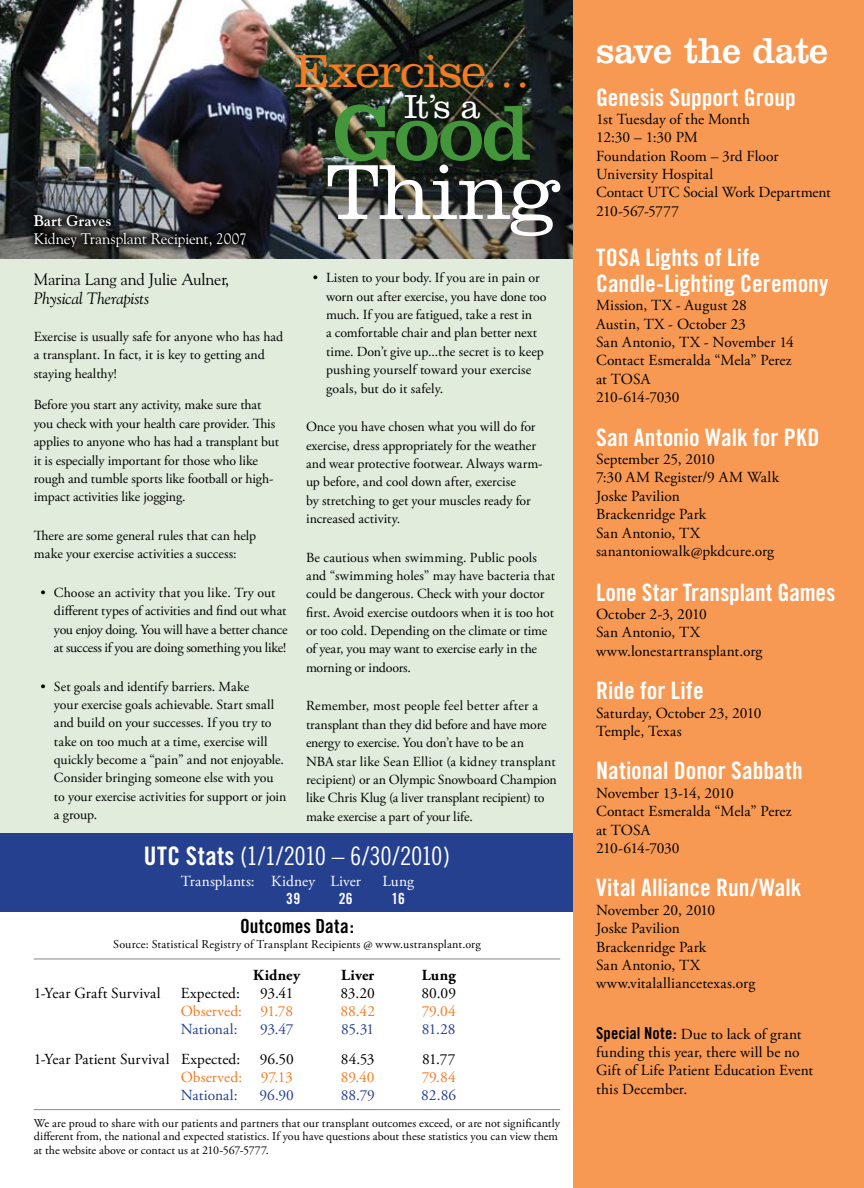
<style>
.page{position:relative;width:864px;height:1188px;background:#fff}
.page>*{position:absolute;margin:0;border:0;box-sizing:border-box;transform-origin:0 0}
.t1{font:300 81px "Clarendon";letter-spacing:-.015em;color:#fff}
.t2{font:81px "Clarendon";color:#439639}
.t3{font:300 48px "Clarendon";letter-spacing:-.025em;color:#f47b20}
.t4{font:37.5px "Clarendon";letter-spacing:-.015em;color:#fff}
.t5{font:300 34.5px "Clarendon";color:#fff}
.t6{font:25.5px "Trade Gothic Cond Eighteen";letter-spacing:-.05em;color:#fff}
.t7{font:24px/25.5px "Trade Gothic Bold Cond Twenty";color:#fff}
.t8{font:19.5px "Trade Gothic Bold Cond Twenty";letter-spacing:.005em;color:#000}
.t9{font:16.5px "Goudy Old Style BT";letter-spacing:-.01em;color:#000}
.t10{font:italic 16.5px "Goudy Old Style BT";letter-spacing:-.01em;color:#000}
.t11{font:15.3px/18.3px "Adobe Garamond Pro";letter-spacing:.005em;color:#000}
.t12{font:15.3px "Adobe Garamond Pro";letter-spacing:.005em;color:#f47b20}
.t13{font:15.3px "Adobe Garamond Pro";letter-spacing:-.005em;color:#25408f}
.t14{font:15.3px "Goudy Old Style BT";letter-spacing:-.01em;color:#fff}
.t15{font:15.3px "Adobe Garamond Pro";letter-spacing:.01em;color:#fff}
.t16{font:700 15.3px "Adobe Garamond Pro";letter-spacing:.01em;color:#000}
.t17{font:700 15.3px "Goudy";letter-spacing:.005em;color:#fff}
.t18{font:15.3px "Trade Gothic Bold Cond Twenty";color:#fff}
.t19{font:13.8px/18.3px "Adobe Garamond Pro";letter-spacing:-.005em;color:#000}
.t20{font:12px/13.5px "Adobe Garamond Pro";letter-spacing:.005em;color:#000}
.s1{font-family:"Trade Gothic Bold Cond Twenty"}
.s2{font-family:"Trade Gothic Bold Cond Twenty";font-size:16.5px}
</style>
<div class="page">
<div style="left:0;top:831px;width:574px;height:80px;background:#25408f"></div>
<img style="left:0;top:0;width:574px;height:259px">
<div style="left:0;top:259px;width:590px;height:573px;background:#e1ecdc"></div>
<div style="left:574px;top:0;width:290px;height:1188px;background:#f89953"></div>
<hr style="left:34px;top:958px;width:526px;height:2px;background:#939598">
<hr style="left:34px;top:1109px;width:526px;height:1px;background:#939598">
<svg style="left:22px;top:204px;width:231px;height:52px"></svg>
<p class="t17" style="left:34px;top:212px;width:79px">Bart Graves</p>
<p class="t14" style="left:34px;top:230px;width:214px">Kidney Transplant Recipient, 2007</p>
<h2 class="t3" style="left:295px;top:43px;width:237px">Exercise…</h2>
<h3 class="t5" style="left:404px;top:86px;width:78px">It’s a</h3>
<h1 class="t2" style="left:333px;top:85px;width:199px">Good</h1>
<h1 class="t1" style="left:326px;top:145px;width:237px">Thing</h1>
<p class="t9" style="left:34px;top:269px;width:197px">Marina Lang and Julie Aulner,</p>
<p class="t10" style="left:34px;top:289px;width:117px">Physical Therapists</p>
<p class="t19" style="left:34px;top:328px;width:251px">Exercise is usually safe for anyone who has had a transplant. In fact, it is key to getting and staying healthy!</p>
<p class="t19" style="left:34px;top:396px;width:247px">Before you start any activity, make sure that you check with your health care provider. This applies to anyone who has had a transplant but it is especially important for those who like rough and tumble sports like football or high&shy;impact activities like jogging.</p>
<p class="t19" style="left:34px;top:527px;width:224px">There are some general rules that can help make your exercise activities a success:</p>
<p class="t19" style="left:54px;top:584px;width:235px;text-indent:-14px">• Choose an activity that you like. Try out different types of activities and find out what you enjoy doing. You will have a better chance at success if you are doing something you like!</p>
<p class="t19" style="left:54px;top:678px;width:234px;text-indent:-14px">• Set goals and identify barriers. Make<br>your exercise goals achievable. Start small and build on your successes. If you try to take on too much at a time, exercise will quickly become a “pain” and not enjoyable.<br>Consider bringing someone else with you to your exercise activities for support or join a group.</p>
<p class="t19" style="left:326px;top:269px;width:222px;text-indent:-14px">• Listen to your body. If you are in pain or worn out after exercise, you have done too much. If you are fatigued, take a rest in<br>a comfortable chair and plan better next time. Don’t give up...the secret is to keep pushing yourself toward your exercise goals, but do it safely.</p>
<p class="t19" style="left:306px;top:418px;width:238px">Once you have chosen what you will do for exercise, dress appropriately for the weather and wear protective footwear. Always warm&shy;up before, and cool down after, exercise<br>by stretching to get your muscles ready for increased activity.</p>
<p class="t19" style="left:306px;top:549px;width:251px">Be cautious when swimming. Public pools and “swimming holes” may have bacteria that could be dangerous. Check with your doctor first. Avoid exercise outdoors when it is too hot or too cold. Depending on the climate or time of year, you may want to exercise early in the morning or indoors.</p>
<p class="t19" style="left:306px;top:697px;width:252px">Remember, most people feel better after a transplant than they did before and have more energy to exercise. You don’t have to be an<br>NBA star like Sean Elliot (a kidney transplant recipient) or an Olympic Snowboard Champion like Chris Klug (a liver transplant recipient) to make exercise a part of your life.</p>
<h3 class="t6" style="left:144px;top:840px;width:308px"><span class="s1">UTC Stats</span> (1/1/2010 – 6/30/2010)</h3>
<p class="t15" style="left:181px;top:872px;width:182px">Transplants: Kidney Liver</p>
<p class="t15" style="left:382px;top:872px;width:33px">Lung</p>
<p class="t18" style="left:286px;top:889px;width:15px">39</p>
<p class="t18" style="left:339px;top:889px;width:15px">26</p>
<p class="t18" style="left:392px;top:889px;width:15px">16</p>
<h3 class="t8" style="left:240px;top:915px;width:116px">Outcomes Data:</h3>
<p class="t20" style="left:113px;top:938px;width:369px">Source: Statistical Registry of Transplant Recipients @ www.ustransplant.org</p>
<p class="t16" style="left:253px;top:966px;width:49px">Kidney</p>
<p class="t16" style="left:341px;top:966px;width:35px">Liver</p>
<p class="t16" style="left:422px;top:966px;width:35px">Lung</p>
<p class="t11" style="left:34px;top:984px;width:128px">1-Year Graft Survival</p>
<p class="t11" style="left:181px;top:984px;width:61px">Expected:</p>
<p class="t11" style="left:260px;top:984px;width:35px">93.41</p>
<p class="t11" style="left:341px;top:984px;width:36px">83.20</p>
<p class="t11" style="left:421px;top:984px;width:36px">80.09</p>
<p class="t12" style="left:181px;top:1002px;width:114px">Observed: 91.78</p>
<p class="t12" style="left:340px;top:1002px;width:36px">88.42</p>
<p class="t12" style="left:422px;top:1002px;width:35px">79.04</p>
<p class="t13" style="left:181px;top:1020px;width:58px">National:</p>
<p class="t13" style="left:260px;top:1020px;width:35px">93.47</p>
<p class="t13" style="left:341px;top:1020px;width:34px">85.31</p>
<p class="t13" style="left:422px;top:1020px;width:35px">81.28</p>
<p class="t11" style="left:34px;top:1050px;width:208px">1-Year Patient Survival Expected:</p>
<p class="t11" style="left:260px;top:1050px;width:36px">96.50</p>
<p class="t11" style="left:341px;top:1050px;width:35px">84.53</p>
<p class="t11" style="left:422px;top:1050px;width:35px">81.77</p>
<p class="t12" style="left:181px;top:1068px;width:113px">Observed: 97.13</p>
<p class="t12" style="left:341px;top:1068px;width:35px">89.40</p>
<p class="t12" style="left:422px;top:1068px;width:36px">79.84</p>
<p class="t13" style="left:181px;top:1086px;width:58px">National:</p>
<p class="t13" style="left:260px;top:1086px;width:36px">96.90</p>
<p class="t13" style="left:341px;top:1086px;width:36px">88.79</p>
<p class="t13" style="left:421px;top:1086px;width:36px">82.86</p>
<p class="t20" style="left:34px;top:1117px;width:528px">We are proud to share with our patients and partners that our transplant outcomes exceed, or are not significantly different from, the national and expected statistics. If you have questions about these statistics you can view them at the website above or contact us at 210-567-5777.</p>
<h3 class="t4" style="left:596px;top:29px;width:234px">save the date</h3>
<h3 class="t7" style="left:596px;top:84px;width:201px">Genesis Support Group</h3>
<p class="t11" style="left:596px;top:110px;width:236px">1st Tuesday of the Month<br>12:30 – 1:30 PM<br>Foundation Room – 3rd Floor<br>University Hospital<br>Contact UTC Social Work Department<br>210-567-5777</p>
<h3 class="t7" style="left:596px;top:245px;width:234px">TOSA Lights of Life<br>Candle-Lighting Ceremony</h3>
<p class="t11" style="left:596px;top:297px;width:199px">Mission, TX - August 28<br>Austin, TX - October 23<br>San Antonio, TX - November 14<br>Contact Esmeralda “Mela” Perez at TOSA<br>210-614-7030</p>
<h3 class="t7" style="left:596px;top:424px;width:225px">San Antonio Walk for PKD</h3>
<p class="t11" style="left:596px;top:451px;width:185px">September 25, 2010<br>7:30 AM Register/9 AM Walk<br>Joske Pavilion<br>Brackenridge Park<br>San Antonio, TX sanantoniowalk@pkdcure.org</p>
<h3 class="t7" style="left:596px;top:579px;width:241px">Lone Star Transplant Games</h3>
<p class="t11" style="left:596px;top:605px;width:168px">October 2-3, 2010<br>San Antonio, TX www.lonestartransplant.org</p>
<h3 class="t7" style="left:596px;top:678px;width:109px">Ride for Life</h3>
<p class="t11" style="left:596px;top:704px;width:167px">Saturday, October 23, 2010<br>Temple, Texas</p>
<h3 class="t7" style="left:596px;top:758px;width:208px">National Donor Sabbath</h3>
<p class="t11" style="left:596px;top:784px;width:197px">November 13-14, 2010<br>Contact Esmeralda “Mela” Perez at TOSA<br>210-614-7030</p>
<h3 class="t7" style="left:596px;top:875px;width:207px">Vital Alliance Run/Walk</h3>
<p class="t11" style="left:596px;top:901px;width:161px">November 20, 2010<br>Joske Pavilion<br>Brackenridge Park<br>San Antonio, TX www.vitalalliancetexas.org</p>
<p class="t11" style="left:596px;top:1025px;width:219px"><span class="s2">Special Note:</span> Due to lack of grant funding this year, there will be no<br>Gift of Life Patient Education Event this December.</p>
</div>
